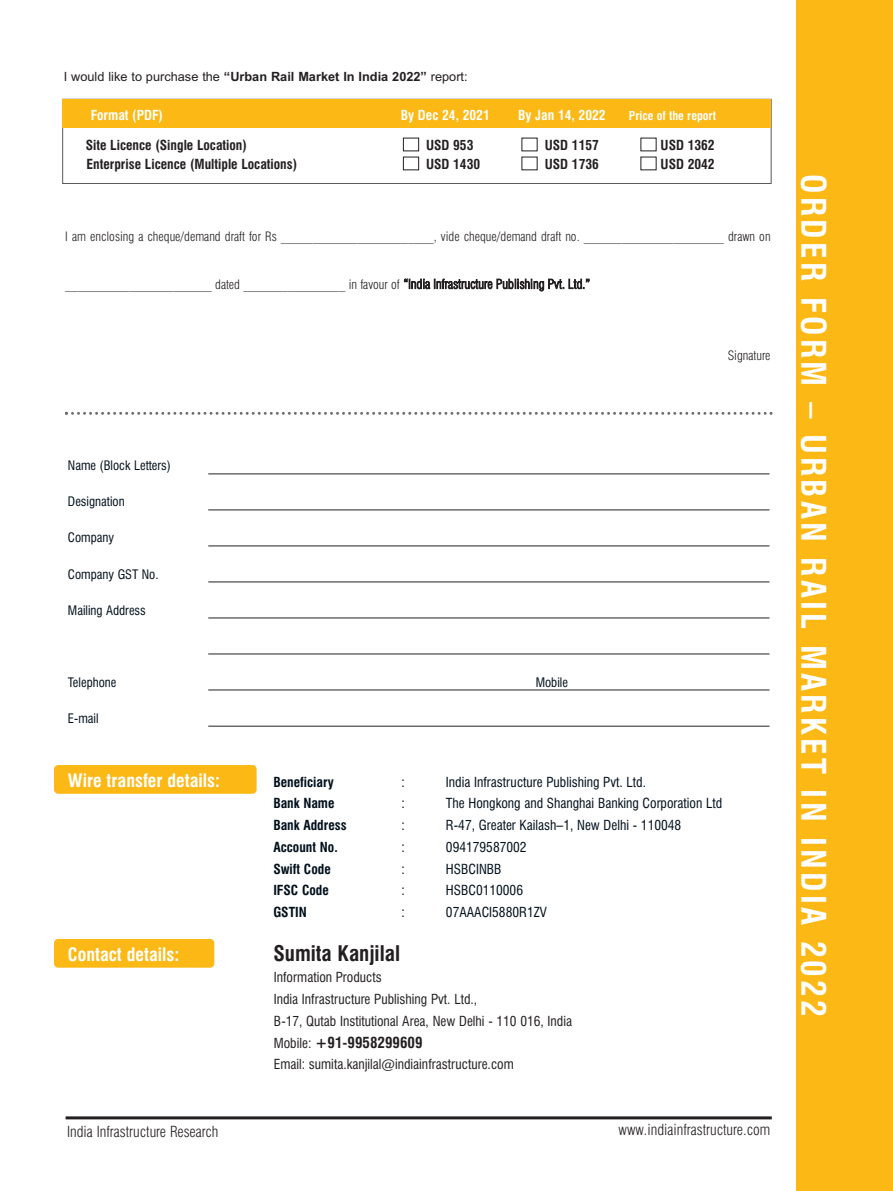
<style>
.page{position:relative;width:893px;height:1191px;background:#fff}
.page>*{position:absolute;margin:0;border:0;box-sizing:border-box;transform-origin:0 0}
.t1{font:700 condensed 33px "Swiss 721 BT";letter-spacing:.1em;color:#fff}
.t2{font:700 condensed 21px "Swiss 721 BT";color:#231f20}
.t3{font:700 condensed 18px "Swiss 721 BT";color:#fff}
.t4{font:300 condensed 15px "Swiss 721 BT";color:#231f20}
.t5{font:700 condensed 15px "Swiss 721 BT";color:#231f20}
.t6{font:condensed 13.5px "Swiss 721 BT";color:#010f1b}
.t7{font:condensed 13.5px/21.8px "Swiss 721 BT";color:#231f20}
.t8{font:700 condensed 13.5px "Swiss 721 BT";color:#231f20}
.t9{font:700 condensed 13.5px "Swiss 721 BT";color:#010f1b}
.t10{font:700 condensed 13.5px "Swiss 721 BT";color:#fff}
.t11{font:300 condensed 12.75px "Swiss 721 BT";color:#231f20}
.t12{font:condensed 12.75px "Swiss 721 BT";color:#010f1b}
.t13{font:12.75px "Arial";color:#231f20}
.t14{font:700 condensed 12px "Swiss 721 BT";color:#fff}
.s1{font-weight:700}
.s2{font-weight:400;font-size:13.5px}
</style>
<div class="page">
<div style="left:796px;top:0;width:97px;height:1191px;background:#fcb814"></div>
<hr style="left:66px;top:1116px;width:706px;height:3px;background:#231f20">
<div style="left:54px;top:939px;width:160px;height:28px;background:#fcb814;border-radius:4px"></div>
<div style="left:54px;top:765px;width:203px;height:28px;background:#fcb814;border-radius:4px"></div>
<svg style="left:65px;top:412px;width:707px;height:3px"></svg>
<hr style="left:208px;top:473px;width:561px;height:1px;background:#231f20">
<hr style="left:208px;top:509px;width:561px;height:1px;background:#231f20">
<hr style="left:208px;top:545px;width:561px;height:1px;background:#231f20">
<hr style="left:208px;top:581px;width:561px;height:1px;background:#231f20">
<hr style="left:208px;top:617px;width:561px;height:1px;background:#231f20">
<hr style="left:208px;top:653px;width:561px;height:1px;background:#231f20">
<hr style="left:208px;top:689px;width:561px;height:1px;background:#231f20">
<hr style="left:208px;top:726px;width:561px;height:1px;background:#231f20">
<div style="left:62px;top:99px;width:709px;height:85px;border:1px solid #57585a"></div>
<div style="left:62px;top:99px;width:709px;height:29px;background:#fcb814"></div>
<div style="left:403px;top:138px;width:16px;height:13px;border:1px solid #231f20"></div>
<div style="left:403px;top:157px;width:16px;height:13px;border:1px solid #231f20"></div>
<p class="t13" style="left:64px;top:69px;width:405px">I would like to purchase the <span class="s1">“Urban Rail Market In India 2022”</span> report:</p>
<p class="t10" style="left:91px;top:107px;width:74px">Format (PDF)</p>
<p class="t10" style="left:401px;top:107px;width:90px">By Dec 24, 2021</p>
<p class="t10" style="left:518px;top:107px;width:89px">By Jan 14, 2022</p>
<p class="t14" style="left:629px;top:109px;width:89px">Price of the report</p>
<p class="t8" style="left:86px;top:137px;width:163px">Site Licence (Single Location)</p>
<p class="t8" style="left:426px;top:137px;width:49px">USD 953</p>
<p class="t8" style="left:545px;top:137px;width:56px">USD 1157</p>
<p class="t8" style="left:661px;top:137px;width:56px">USD 1362</p>
<p class="t8" style="left:86px;top:156px;width:212px">Enterprise Licence (Multiple Locations)</p>
<p class="t8" style="left:426px;top:156px;width:56px">USD 1430</p>
<p class="t8" style="left:545px;top:156px;width:56px">USD 1736</p>
<p class="t8" style="left:661px;top:156px;width:56px">USD 2042</p>
<p class="t11" style="left:65px;top:229px;width:707px">I am enclosing a cheque/demand draft for Rs ________________________, vide cheque/demand draft no. ______________________ drawn on</p>
<p class="t11" style="left:65px;top:277px;width:526px">_______________________ dated ________________ in favour of “India Infrastructure Publishing Pvt. Ltd.”</p>
<p class="t12" style="left:68px;top:458px;width:105px">Name (Block Letters)</p>
<p class="t12" style="left:68px;top:494px;width:58px">Designation</p>
<p class="t12" style="left:68px;top:530px;width:48px">Company</p>
<p class="t12" style="left:68px;top:566px;width:92px">Company GST No.</p>
<p class="t12" style="left:68px;top:602px;width:80px">Mailing Address</p>
<p class="t12" style="left:68px;top:674px;width:50px">Telephone</p>
<p class="t12" style="left:536px;top:674px;width:34px">Mobile</p>
<p class="t12" style="left:68px;top:710px;width:32px">E-mail</p>
<p class="t11" style="left:728px;top:348px;width:44px">Signature</p>
<p class="t3" style="left:68px;top:770px;width:154px">Wire transfer details:</p>
<p class="t9" style="left:273px;top:774px;width:62px">Beneficiary</p>
<p class="t6" style="left:402px;top:774px;width:5px">:</p>
<p class="t6" style="left:446px;top:774px;width:202px">India Infrastructure Publishing Pvt. Ltd.</p>
<p class="t9" style="left:273px;top:795px;width:63px">Bank Name</p>
<p class="t6" style="left:402px;top:795px;width:5px">:</p>
<p class="t6" style="left:446px;top:795px;width:278px">The Hongkong and Shanghai Banking Corporation Ltd</p>
<p class="t9" style="left:273px;top:817px;width:75px">Bank Address</p>
<p class="t6" style="left:402px;top:817px;width:5px">:</p>
<p class="t6" style="left:446px;top:817px;width:237px">R-47, Greater Kailash–1, New Delhi - 110048</p>
<p class="t9" style="left:273px;top:839px;width:66px">Account No.</p>
<p class="t6" style="left:402px;top:839px;width:5px">:</p>
<p class="t6" style="left:446px;top:839px;width:82px">094179587002</p>
<p class="t9" style="left:273px;top:861px;width:59px">Swift Code</p>
<p class="t6" style="left:402px;top:861px;width:5px">:</p>
<p class="t6" style="left:446px;top:861px;width:57px">HSBCINBB</p>
<p class="t9" style="left:273px;top:882px;width:57px">IFSC Code</p>
<p class="t6" style="left:402px;top:882px;width:5px">:</p>
<p class="t6" style="left:446px;top:882px;width:79px">HSBC0110006</p>
<p class="t9" style="left:273px;top:904px;width:35px">GSTIN</p>
<p class="t6" style="left:402px;top:904px;width:5px">:</p>
<p class="t6" style="left:446px;top:904px;width:102px">07AAACI5880R1ZV</p>
<p class="t3" style="left:68px;top:944px;width:113px">Contact details:</p>
<p class="t2" style="left:273px;top:941px;width:128px">Sumita Kanjilal</p>
<p class="t7" style="left:274px;top:967px;width:300px">Information Products<br>India Infrastructure Publishing Pvt. Ltd.,<br>B-17, Qutab Institutional Area, New Delhi - 110 016, India</p>
<p class="t5" style="left:274px;top:1033px;width:150px"><span class="s2">Mobile:</span> +91-9958299609</p>
<p class="t7" style="left:274px;top:1054px;width:241px">Email: sumita.kanjilal@indiainfrastructure.com</p>
<p class="t4" style="left:67px;top:1122px;width:153px">India Infrastructure Research</p>
<p class="t4" style="left:618px;top:1121px;width:153px">www.indiainfrastructure.com</p>
<p class="t1" style="left:832px;top:174px;width:843px;rotate:90deg">ORDER FORM – URBAN RAIL MARKET IN INDIA 2022</p>
</div>
